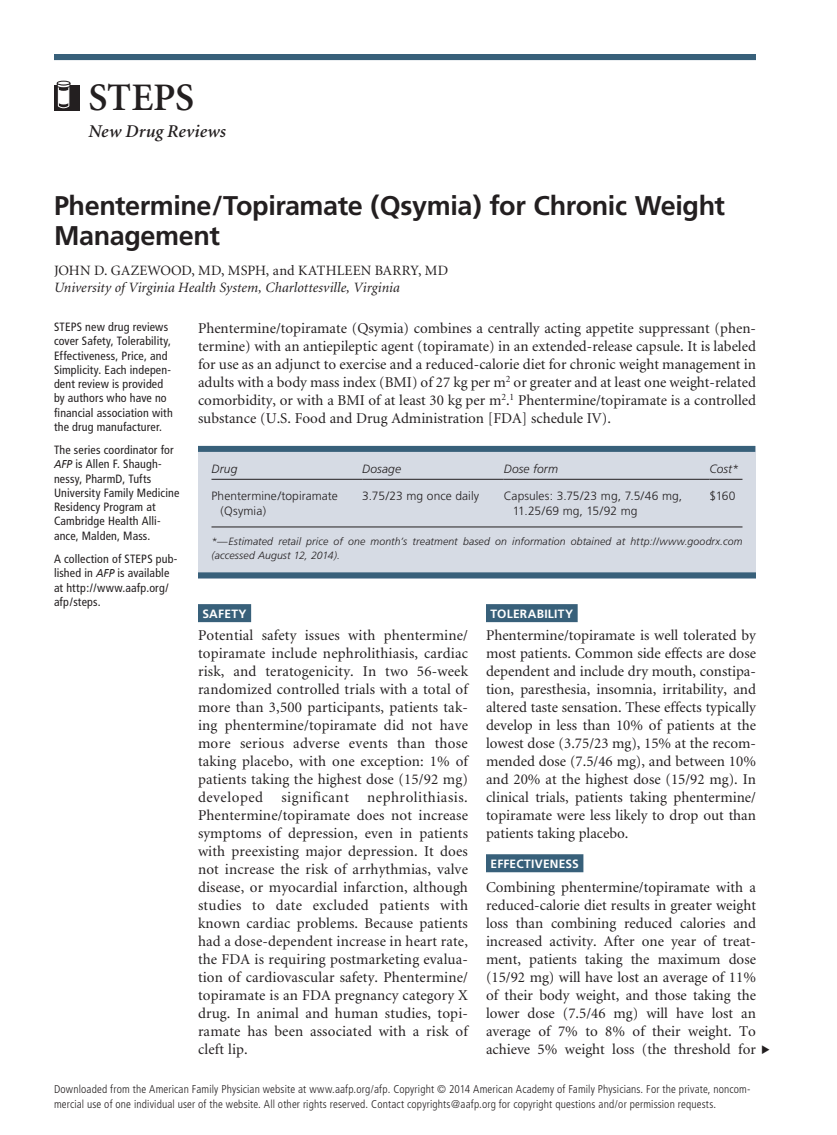
<style>
.page{position:relative;width:837px;height:1135px;background:#fff}
.page>*{position:absolute;margin:0;border:0;box-sizing:border-box;transform-origin:0 0}
.department_name{font:600 39px "Minion";letter-spacing:-.005em;color:#231f20}
.article_title{font:700 27px/30px "Frutiger";letter-spacing:-.015em;color:#231f20}
.department_descripti{font:italic 600 18px "Minion";letter-spacing:.01em;color:#231f20}
.body_noindent{font:15px/18px "Minion";color:#231f20;text-align:justify}
.byline{font:italic 14.25px/17.2px "Minion";letter-spacing:.005em;color:#231f20}
.t1{font:italic 12.75px "Minion";letter-spacing:.005em;color:#231f20}
.t2{font:italic 600 12.75px "Minion";letter-spacing:.005em;color:#231f20}
.t3{font:12.75px "Minion";letter-spacing:.03em;color:#231f20}
.blurb{font:condensed 12px/14.2px "Frutiger";letter-spacing:.01em;color:#231f20}
.table_data{font:300 12px/15px "Frutiger";letter-spacing:.005em;color:#231f20}
.head2_rule{font:700 12px "Frutiger";letter-spacing:.02em;color:#fff}
.table_head1{font:italic 300 12px "Frutiger";letter-spacing:.01em;color:#231f20}
.copyright{font:300 condensed 11.25px/15px "Frutiger";letter-spacing:.015em;color:#231f20}
.table_note_rule{font:italic 300 10.5px/13.5px "Frutiger";letter-spacing:.01em;color:#231f20}
.s1{font-style:normal}
.s2{font-style:italic;font-stretch:normal;font-size:11.4px}
.s3{font-family:"Frutiger";font-weight:700;font-style:normal;font-size:15px}
</style>
<div class="page">
<div style="left:54px;top:85px;width:26px;height:25px;background:#231f20"></div>
<div style="left:198px;top:604px;width:53px;height:18px;background:#38607a"></div>
<div style="left:486px;top:604px;width:92px;height:18px;background:#38607a"></div>
<div style="left:486px;top:853px;width:97px;height:18px;background:#38607a"></div>
<div style="left:54px;top:54px;width:702px;height:6px;background:#38607a"></div>
<svg style="left:57px;top:80px;width:14px;height:28px"></svg>
<div style="left:57px;top:81px;width:13px;height:4px;border:1px solid #231f20;border-radius:50%"></div>
<div style="left:198px;top:445px;width:558px;height:133px;background:#d6dbe4"></div>
<div style="left:198px;top:445px;width:557px;height:6px;background:#38607a"></div>
<hr style="left:212px;top:478px;width:150px;height:1px;background:#231f20">
<hr style="left:362px;top:478px;width:142px;height:1px;background:#231f20">
<hr style="left:504px;top:478px;width:206px;height:1px;background:#231f20">
<hr style="left:710px;top:478px;width:32px;height:1px;background:#231f20">
<hr style="left:212px;top:526px;width:530px;height:1px;background:#231f20">
<div style="left:198px;top:572px;width:558px;height:6px;background:#38607a"></div>
<p class="department_name" style="left:88px;top:77px;width:107px">STEPS</p>
<p class="department_descripti" style="left:88px;top:122px;width:139px">New Drug Reviews</p>
<p class="article_title" style="left:54px;top:191px;width:673px">Phentermine/Topiramate (Qsymia) for Chronic Weight<br>Management</p>
<p class="byline" style="left:54px;top:262px;width:396px"><span class="s1">JOHN D. GAZEWOOD, MD, MSPH, and KATHLEEN BARRY, MD<br></span>University of Virginia Health System, Charlottesville, Virginia</p>
<p class="blurb" style="left:54px;top:320px;width:120px">STEPS new drug reviews cover Safety, Tolerability,<br>Effectiveness, Price, and<br>Simplicity. Each indepen&shy;dent review is provided by authors who have no financial association with the drug manufacturer.</p>
<p class="blurb" style="left:54px;top:443px;width:127px">The series coordinator for<br><span class="s2">AFP</span> is Allen F. Shaugh&shy;nessy, PharmD, Tufts<br>University Family Medicine<br>Residency Program at<br>Cambridge Health Alli&shy;ance, Malden, Mass.</p>
<p class="blurb" style="left:54px;top:551px;width:125px">A collection of STEPS pub&shy;lished in <span class="s2">AFP</span> is available at http://www.aafp.org/ afp/steps.</p>
<p class="body_noindent" style="left:198px;top:320px;width:560px">Phentermine/topiramate (Qsymia) combines a centrally acting appetite suppressant (phen&shy;termine) with an antiepileptic agent (topiramate) in an extended-release capsule. It is labeled for use as an adjunct to exercise and a reduced-calorie diet for chronic weight management in adults with a body mass index (BMI) of 27 kg per m<sup>2</sup> or greater and at least one weight-related comorbidity, or with a BMI of at least 30 kg per m<sup>2</sup>.<sup>1</sup> Phentermine/topiramate is a controlled substance (U.S. Food and Drug Administration [FDA] schedule IV).</p>
<p class="table_head1" style="left:212px;top:461px;width:27px">Drug</p>
<p class="table_head1" style="left:362px;top:461px;width:40px">Dosage</p>
<p class="table_head1" style="left:504px;top:461px;width:56px">Dose form</p>
<p class="table_head1" style="left:710px;top:461px;width:31px">Cost*</p>
<p class="table_data" style="left:220px;top:488px;width:119px;text-indent:-9px">Phentermine/topiramate (Qsymia)</p>
<p class="table_data" style="left:362px;top:488px;width:118px">3.75/23 mg once daily</p>
<p class="table_data" style="left:513px;top:488px;width:171px;text-indent:-9px">Capsules: 3.75/23 mg, 7.5/46 mg,<br>11.25/69 mg, 15/92 mg</p>
<p class="table_data" style="left:710px;top:488px;width:28px">$160</p>
<p class="table_note_rule" style="left:212px;top:535px;width:532px">*—Estimated retail price of one month’s treatment based on information obtained at http://www.goodrx.com (accessed August 12, 2014).</p>
<p class="head2_rule" style="left:202px;top:606px;width:46px">SAFETY</p>
<p class="body_noindent" style="left:198px;top:626px;width:272px">Potential safety issues with phentermine/ topiramate include nephrolithiasis, cardiac risk, and teratogenicity. In two 56-week randomized controlled trials with a total of more than 3,500 participants, patients tak&shy;ing phentermine/topiramate did not have more serious adverse events than those taking placebo, with one exception: 1% of patients taking the highest dose (15/92 mg) developed significant nephrolithiasis.<br>Phentermine/topiramate does not increase symptoms of depression, even in patients with preexisting major depression. It does not increase the risk of arrhythmias, valve disease, or myocardial infarction, although studies to date excluded patients with known cardiac problems. Because patients had a dose-dependent increase in heart rate, the FDA is requiring postmarketing evalua&shy;tion of cardiovascular safety. Phentermine/ topiramate is an FDA pregnancy category X drug. In animal and human studies, topi&shy;ramate has been associated with a risk of cleft lip.</p>
<p class="head2_rule" style="left:490px;top:606px;width:84px">TOLERABILITY</p>
<p class="body_noindent" style="left:486px;top:626px;width:272px">Phentermine/topiramate is well tolerated by most patients. Common side effects are dose dependent and include dry mouth, constipa&shy;tion, paresthesia, insomnia, irritability, and altered taste sensation. These effects typically develop in less than 10% of patients at the lowest dose (3.75/23 mg), 15% at the recom&shy;mended dose (7.5/46 mg), and between 10% and 20% at the highest dose (15/92 mg). In clinical trials, patients taking phentermine/ topiramate were less likely to drop out than patients taking placebo.</p>
<p class="head2_rule" style="left:490px;top:856px;width:90px">EFFECTIVENESS</p>
<p class="body_noindent" style="left:486px;top:878px;width:272px">Combining phentermine/topiramate with a reduced-calorie diet results in greater weight loss than combining reduced calories and increased activity. After one year of treat&shy;ment, patients taking the maximum dose (15/92 mg) will have lost an average of 11% of their body weight, and those taking the lower dose (7.5/46 mg) will have lost an average of 7% to 8% of their weight. To achieve 5% weight loss (the threshold for</p>
<p class="t2" style="left:54px;top:1080px;width:175px"><span class="s3">576</span> American Family Physician</p>
<p class="t3" style="left:357px;top:1080px;width:97px">www.aafp.org/afp</p>
<p class="t1" style="left:548px;top:1080px;width:208px">Volume 90, Number 8 ◆ October 15, 2014</p>
<p class="copyright" style="left:54px;top:1081px;width:698px">Downloaded from the American Family Physician website at www.aafp.org/afp. Copyright © 2014 American Academy of Family Physicians. For the private, noncom&shy;mercial use of one individual user of the website. All other rights reserved. Contact copyrights@aafp.org for copyright questions and/or permission requests.</p>
</div>
